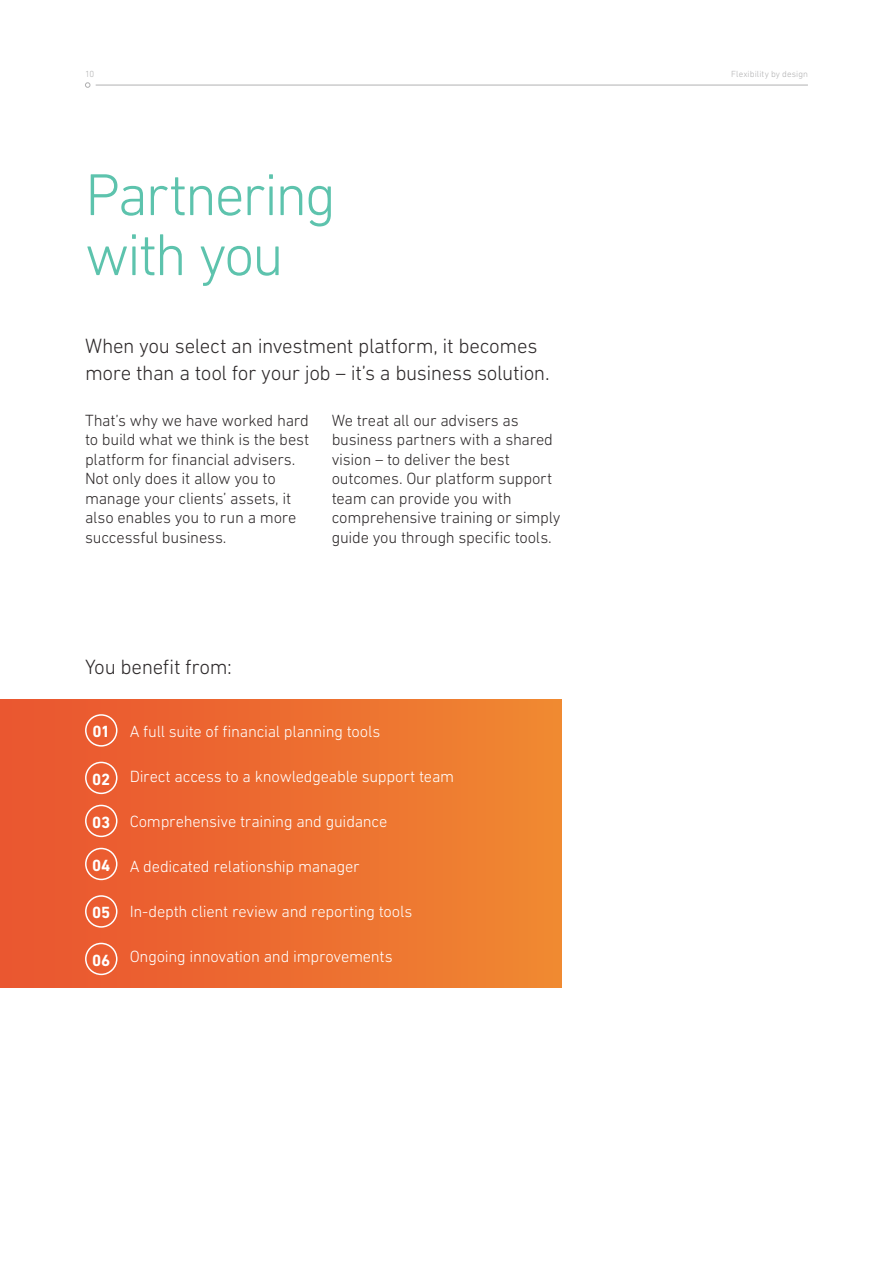
<style>
.page{position:relative;width:893px;height:1263px;background:#fff}
.page>*{position:absolute;margin:0;border:0;box-sizing:border-box;transform-origin:0 0}
.Content_Title_Light{font:300 60px/60px "DIN Next LT Pro";letter-spacing:-.045em;color:#5dc3ad}
.Content_Standfirst_L{font:300 21px/27px "DIN Next LT Pro";letter-spacing:-.02em;color:#2d292a}
.Content_Body_Light_1{font:300 16.5px/19.5px "DIN Next LT Pro";letter-spacing:-.015em;color:#2d292a}
.Content_Body_Light_1-2{font:300 16.5px "DIN Next LT Pro";letter-spacing:-.015em;color:#fff}
.Content_Circle_Numbe{font:700 16.5px "DIN Next LT Pro";letter-spacing:-.02em;color:#fff}
.t1{font:300 9px "DIN Next LT Pro";letter-spacing:.01em;color:#b1b1b2}
</style>
<div class="page">
<div style="left:0;top:699px;width:561px;height:289px;background:linear-gradient(to right,#ea5431,#f08731)"></div>
<div style="left:85px;top:762px;width:32px;height:32px;border:2px solid #fff;border-radius:50%"></div>
<div style="left:85px;top:805px;width:32px;height:32px;border:2px solid #fff;border-radius:50%"></div>
<div style="left:85px;top:848px;width:32px;height:32px;border:2px solid #fff;border-radius:50%"></div>
<div style="left:85px;top:895px;width:32px;height:33px;border:2px solid #fff;border-radius:50%"></div>
<div style="left:85px;top:943px;width:32px;height:32px;border:2px solid #fff;border-radius:50%"></div>
<div style="left:85px;top:714px;width:32px;height:33px;border:2px solid #fff;border-radius:50%"></div>
<svg style="left:85px;top:82px;width:5px;height:6px"></svg>
<hr style="left:96px;top:85px;width:712px;height:1px;background:#b1b1b2">
<p class="t1" style="left:85px;top:68px;width:11px">10</p>
<p class="t1" style="left:731px;top:68px;width:78px">Flexibility by design</p>
<p class="Content_Title_Light" style="left:85px;top:164px;width:253px">Partnering with you</p>
<p class="Content_Standfirst_L" style="left:85px;top:332px;width:466px">When you select an investment platform, it becomes more than a tool for your job – it’s a business solution.</p>
<p class="Content_Body_Light_1" style="left:85px;top:410px;width:226px">That’s why we have worked hard to build what we think is the best platform for financial advisers.<br>Not only does it allow you to manage your clients’ assets, it also enables you to run a more successful business.</p>
<p class="Content_Body_Light_1" style="left:332px;top:410px;width:230px">We treat all our advisers as business partners with a shared vision – to deliver the best outcomes. Our platform support team can provide you with comprehensive training or simply guide you through specific tools.</p>
<p class="Content_Standfirst_L" style="left:85px;top:653px;width:148px">You benefit from:</p>
<p class="Content_Circle_Numbe" style="left:92px;top:722px;width:19px">01</p>
<p class="Content_Circle_Numbe" style="left:92px;top:769px;width:19px">02</p>
<p class="Content_Circle_Numbe" style="left:92px;top:812px;width:20px">03</p>
<p class="Content_Circle_Numbe" style="left:92px;top:855px;width:20px">04</p>
<p class="Content_Circle_Numbe" style="left:92px;top:903px;width:20px">05</p>
<p class="Content_Circle_Numbe" style="left:92px;top:950px;width:20px">06</p>
<p class="Content_Body_Light_1-2" style="left:130px;top:722px;width:252px">A full suite of financial planning tools</p>
<p class="Content_Body_Light_1-2" style="left:130px;top:767px;width:326px">Direct access to a knowledgeable support team</p>
<p class="Content_Body_Light_1-2" style="left:130px;top:812px;width:259px">Comprehensive training and guidance</p>
<p class="Content_Body_Light_1-2" style="left:130px;top:857px;width:232px">A dedicated relationship manager</p>
<p class="Content_Body_Light_1-2" style="left:130px;top:902px;width:284px">In-depth client review and reporting tools</p>
<p class="Content_Body_Light_1-2" style="left:130px;top:947px;width:264px">Ongoing innovation and improvements</p>
</div>
